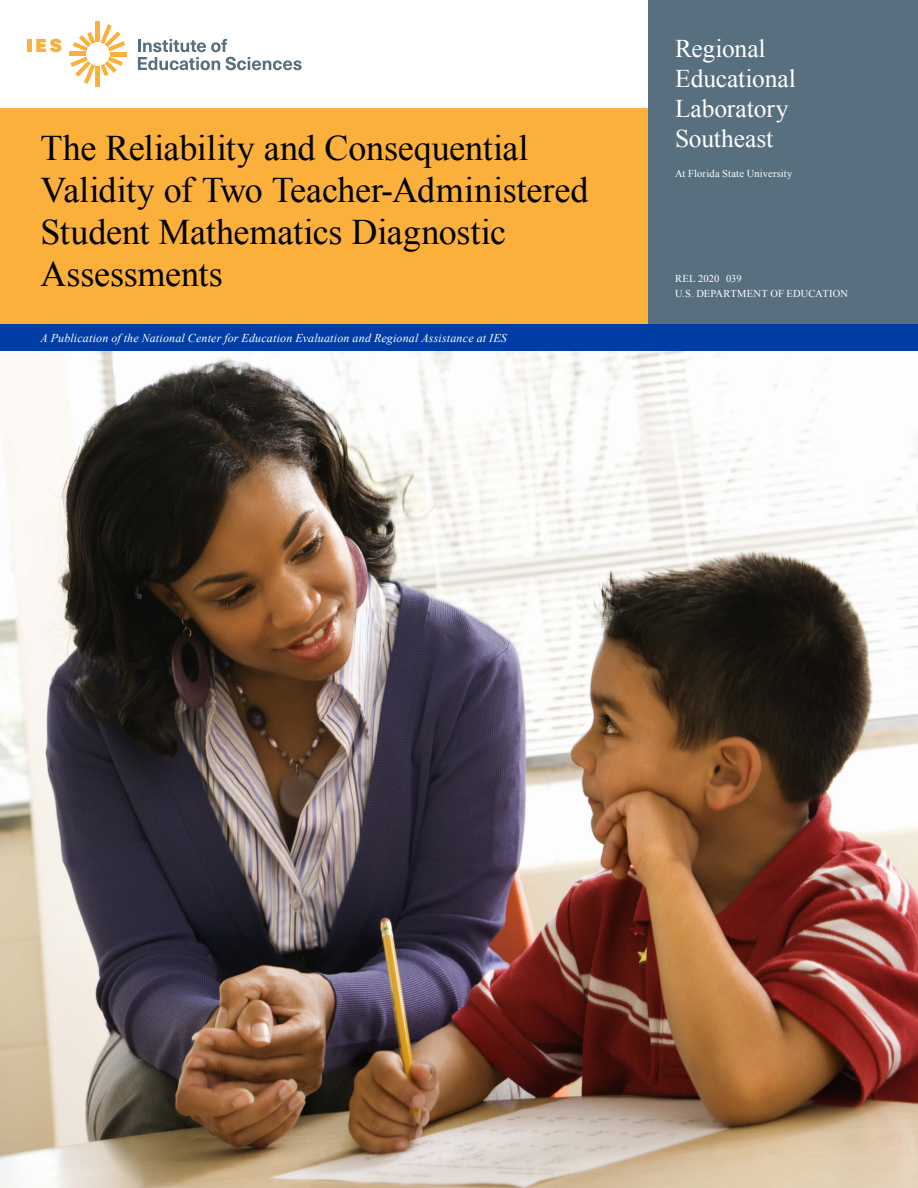
<style>
.page{position:relative;width:918px;height:1188px;background:#fff}
.page>*{position:absolute;margin:0;border:0;box-sizing:border-box;transform-origin:0 0}
.t1{font:36px/42px "Times New Roman";letter-spacing:-.005em;color:#000}
.t2{font:25.5px/30px "Times New Roman";letter-spacing:-.005em;color:#fff}
.t3{font:italic 12px "Times New Roman";letter-spacing:.015em;color:#fff}
.t4{font:10.5px "Times New Roman";letter-spacing:.01em;color:#fff}
</style>
<div class="page">
<svg style="left:36px;top:39px;width:25px;height:13px"></svg>
<hr style="left:96px;top:22px;width:4px;height:20px;background:#fbb03b">
<hr style="left:69px;top:52px;width:17px;height:4px;background:#fbb03b">
<hr style="left:96px;top:66px;width:4px;height:20px;background:#fbb03b">
<svg style="left:70px;top:57px;width:53px;height:27px"></svg>
<hr style="left:110px;top:52px;width:17px;height:4px;background:#fbb03b">
<svg style="left:73px;top:24px;width:52px;height:27px"></svg>
<hr style="left:27px;top:39px;width:4px;height:13px;background:#fbb03b">
<svg style="left:138px;top:39px;width:164px;height:31px"></svg>
<div style="left:0;top:324px;width:918px;height:27px;background:#003da5"></div>
<div style="left:0;top:108px;width:648px;height:216px;background:#fbb03b"></div>
<div style="left:648px;top:0;width:270px;height:324px;background:#576f7f"></div>
<img style="left:0;top:351px;width:918px;height:837px">
<h1 class="t1" style="left:40px;top:126px;width:549px">The Reliability and Consequential<br>Validity of Two Teacher-Administered<br>Student Mathematics Diagnostic<br>Assessments</h1>
<p class="t3" style="left:40px;top:329px;width:468px">A Publication of the National Center for Education Evaluation and Regional Assistance at IES</p>
<p class="t2" style="left:675px;top:33px;width:122px">Regional<br>Educational<br>Laboratory<br>Southeast</p>
<p class="t4" style="left:675px;top:166px;width:119px">At Florida State University</p>
<p class="t4" style="left:675px;top:271px;width:68px">REL 2020 039</p>
<p class="t4" style="left:675px;top:286px;width:174px">U.S. DEPARTMENT OF EDUCATION</p>
</div>
